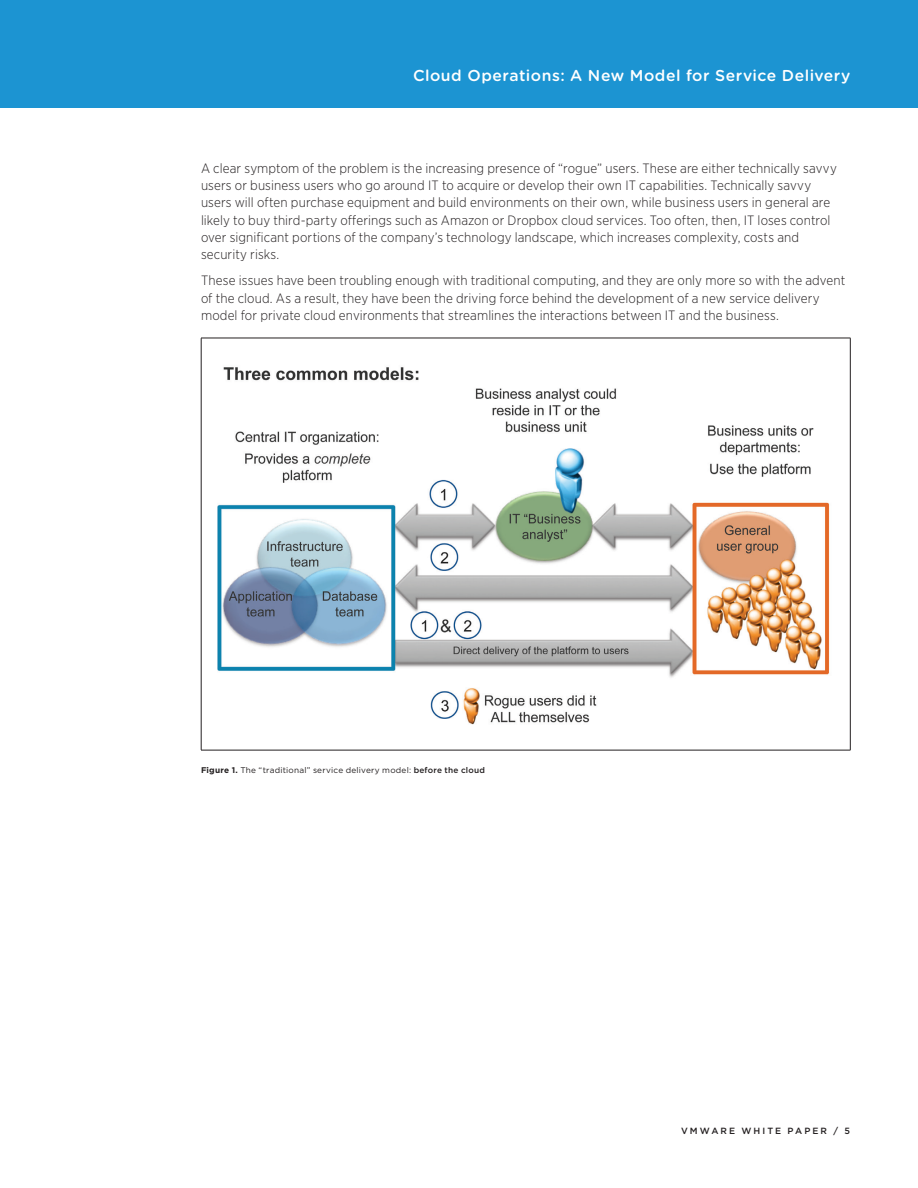
<style>
.page{position:relative;width:918px;height:1188px;background:#fff}
.page>*{position:absolute;margin:0;border:0;box-sizing:border-box;transform-origin:0 0}
.t1{font:500 15.75px "Gotham Rounded";letter-spacing:.035em;color:#fff}
._5a_Body{font:300 13.5px/17.2px "Gotham Narrow";letter-spacing:.01em;color:#231f20}
.t2{font:500 9px "Gotham";letter-spacing:.23em;color:#231f20}
.Caption{font:8.25px "Gotham";letter-spacing:.025em;color:#231f20}
.s1{font-weight:700}
.s2{font-weight:500}
</style>
<div class="page">
<div style="left:0;top:0;width:918px;height:108px;background:#1c94d2"></div>
<hr style="left:201px;top:338px;width:650px;height:1px;background:#231f20">
<hr style="left:201px;top:338px;width:1px;height:412px;background:#231f20">
<hr style="left:850px;top:338px;width:1px;height:412px;background:#231f20">
<hr style="left:201px;top:750px;width:650px;height:1px;background:#231f20">
<img style="left:218px;top:367px;width:612px;height:358px">
<p class="t1" style="left:413px;top:64px;width:439px">Cloud Operations: A New Model for Service Delivery</p>
<p class="_5a_Body" style="left:201px;top:159px;width:637px">A clear symptom of the problem is the increasing presence of “rogue” users. These are either technically savvy users or business users who go around IT to acquire or develop their own IT capabilities. Technically savvy users will often purchase equipment and build environments on their own, while business users in general are likely to buy third-party offerings such as Amazon or Dropbox cloud services. Too often, then, IT loses control over significant portions of the company’s technology landscape, which increases complexity, costs and security risks.</p>
<p class="_5a_Body" style="left:201px;top:272px;width:646px">These issues have been troubling enough with traditional computing, and they are only more so with the advent of the cloud. As a result, they have been the driving force behind the development of a new service delivery model for private cloud environments that streamlines the interactions between IT and the business.</p>
<p class="Caption" style="left:201px;top:765px;width:286px"><span class="s1">Figure 1.</span> The “traditional” service delivery model: <span class="s2">before the cloud</span></p>
<p class="t2" style="left:681px;top:1125px;width:170px">VMWARE WHITE PAPER / 5</p>
</div>
